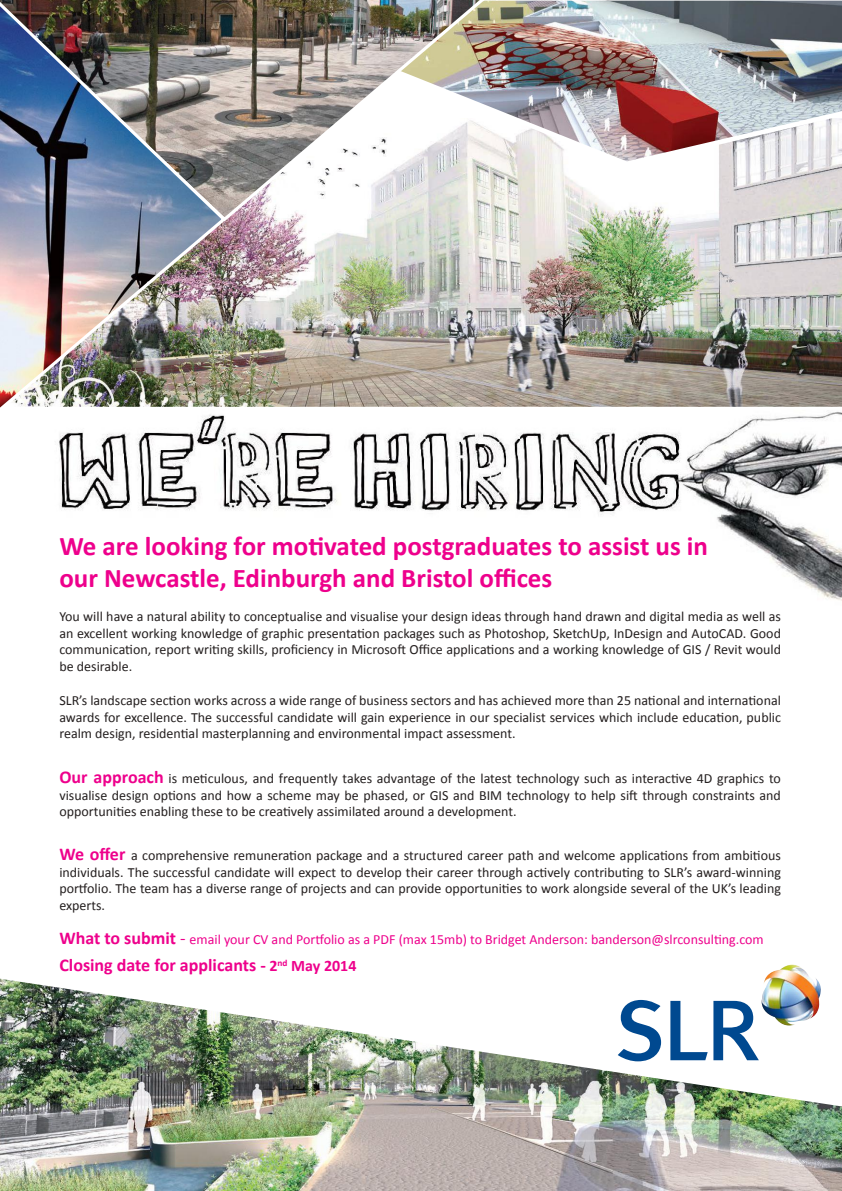
<style>
.page{position:relative;width:842px;height:1191px;background:#fff}
.page>*{position:absolute;margin:0;border:0;box-sizing:border-box;transform-origin:0 0}
.t1{font:700 27px/32.4px "Calibri";color:#ee008c}
.t2{font:700 18px "Calibri";color:#ee008c}
.t3{font:14px/16.8px "Calibri";color:#241f1f;text-align:justify}
.t4{font:14px "Calibri";color:#ee008c}
.s1{font-weight:700;font-size:18px;color:#ee008c}
.s2{font-weight:700;font-size:18px}
.s3{font-size:18px}
.s4{font-size:16px}
</style>
<div class="page">
<img style="left:59px;top:411px;width:783px;height:190px">
<img style="left:0;top:978px;width:842px;height:213px">
<img style="left:229px;top:169px;width:613px;height:238px">
<img style="left:498px;top:0;width:344px;height:169px">
<img style="left:229px;top:0;width:269px;height:223px">
<img style="left:0;top:0;width:229px;height:446px">
<svg style="left:618px;top:1000px;width:43px;height:61px"></svg>
<svg style="left:670px;top:1001px;width:89px;height:59px"></svg>
<img style="left:758px;top:964px;width:67px;height:62px">
<h1 class="t1" style="left:59px;top:529px;width:650px">We are looking for motivated postgraduates to assist us in our Newcastle, Edinburgh and Bristol offices</h1>
<p class="t3" style="left:59px;top:608px;width:723px">You will have a natural ability to conceptualise and visualise your design ideas through hand drawn and digital media as well as an excellent working knowledge of graphic presentation packages such as Photoshop, SketchUp, InDesign and AutoCAD. Good communication, report writing skills, proficiency in Microsoft Office applications and a working knowledge of GIS / Revit would be desirable.</p>
<p class="t3" style="left:59px;top:692px;width:723px">SLR’s landscape section works across a wide range of business sectors and has achieved more than 25 national and international awards for excellence. The successful candidate will gain experience in our specialist services which include education, public realm design, residential masterplanning and environmental impact assessment.</p>
<p class="t3" style="left:59px;top:770px;width:723px"><span class="s1">Our approach</span> is meticulous, and frequently takes advantage of the latest technology such as interactive 4D graphics to visualise design options and how a scheme may be phased, or GIS and BIM technology to help sift through constraints and opportunities enabling these to be creatively assimilated around a development.</p>
<p class="t3" style="left:59px;top:846px;width:723px"><span class="s1">We offer</span> a comprehensive remuneration package and a structured career path and welcome applications from ambitious individuals. The successful candidate will expect to develop their career through actively contributing to SLR’s award-winning portfolio. The team has a diverse range of projects and can provide opportunities to work alongside several of the UK’s leading experts.</p>
<p class="t4" style="left:59px;top:930px;width:706px"><span class="s2">What to submit</span> <span class="s3">-</span> email your CV and Portfolio as a PDF (max 15mb) to Bridget Anderson: banderson@slrconsulting.com</p>
<p class="t2" style="left:59px;top:953px;width:299px">Closing date for applicants - <span class="s4">2</span><sup>nd</sup> <span class="s4">May 2014</span></p>
</div>
